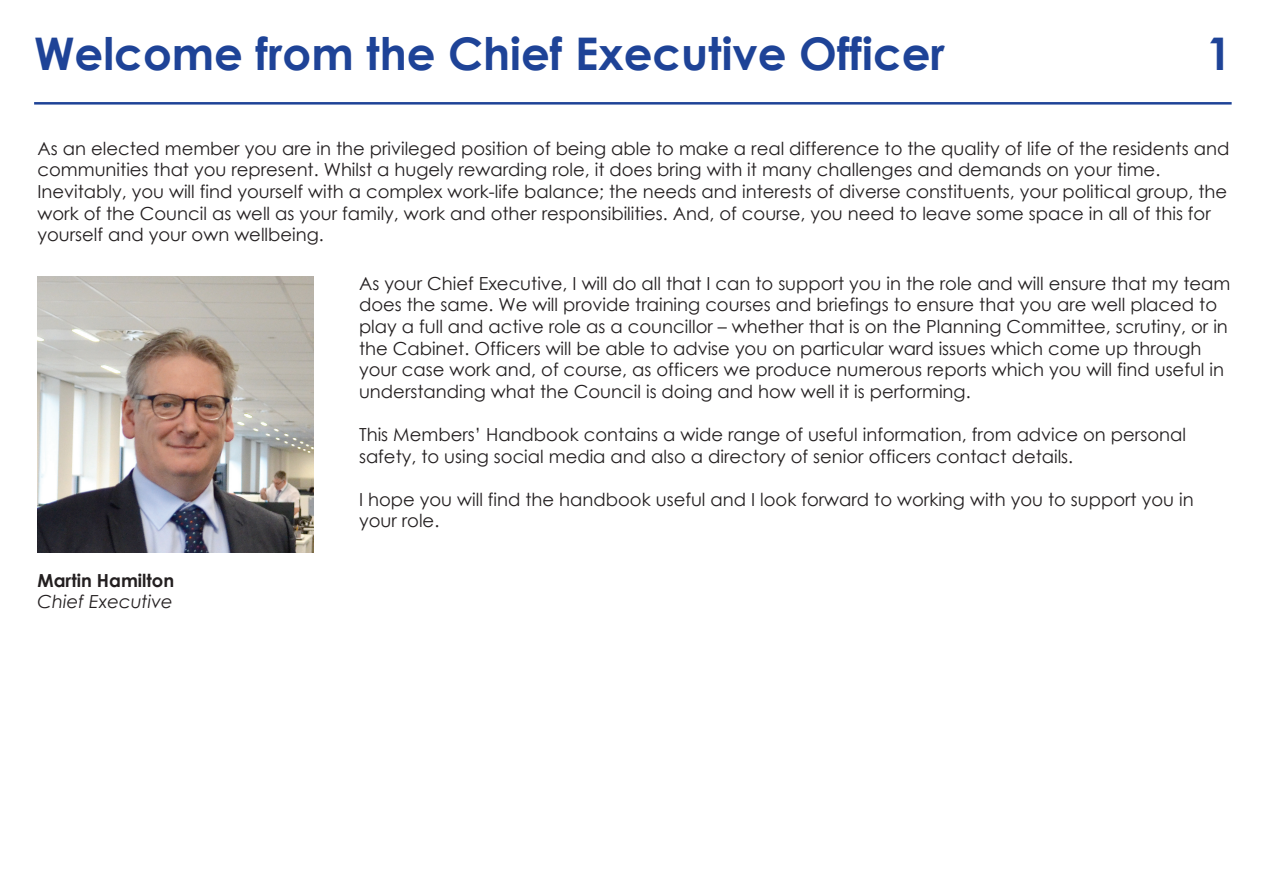
<style>
.page{position:relative;width:1263px;height:893px;background:#fff}
.page>*{position:absolute;margin:0;border:0;box-sizing:border-box;transform-origin:0 0}
.t1{font:700 45px "Century Gothic";color:#1e4397}
.t2{font:18px/21.6px "Century Gothic";color:#231f20}
.t3{font:700 18px "Century Gothic";color:#231f20}
.t4{font:italic 18px "Century Gothic";color:#231f20}
</style>
<div class="page">
<img style="left:38px;top:277px;width:276px;height:276px">
<hr style="left:34px;top:102px;width:1198px;height:3px;background:#1e4397">
<h1 class="t1" style="left:34px;top:19px;width:912px">Welcome from the Chief Executive Officer</h1>
<h1 class="t1" style="left:1206px;top:19px;width:27px">1</h1>
<p class="t2" style="left:38px;top:137px;width:1193px">As an elected member you are in the privileged position of being able to make a real difference to the quality of life of the residents and communities that you represent. Whilst a hugely rewarding role, it does bring with it many challenges and demands on your time.<br>Inevitably, you will find yourself with a complex work-life balance; the needs and interests of diverse constituents, your political group, the work of the Council as well as your family, work and other responsibilities. And, of course, you need to leave some space in all of this for yourself and your own wellbeing.</p>
<p class="t2" style="left:359px;top:272px;width:873px">As your Chief Executive, I will do all that I can to support you in the role and will ensure that my team does the same. We will provide training courses and briefings to ensure that you are well placed to play a full and active role as a councillor – whether that is on the Planning Committee, scrutiny, or in the Cabinet. Officers will be able to advise you on particular ward issues which come up through your case work and, of course, as officers we produce numerous reports which you will find useful in understanding what the Council is doing and how well it is performing.</p>
<p class="t2" style="left:359px;top:423px;width:828px">This Members’ Handbook contains a wide range of useful information, from advice on personal safety, to using social media and also a directory of senior officers contact details.</p>
<p class="t2" style="left:359px;top:488px;width:836px">I hope you will find the handbook useful and I look forward to working with you to support you in your role.</p>
<p class="t3" style="left:38px;top:567px;width:138px">Martin Hamilton</p>
<p class="t4" style="left:38px;top:589px;width:137px">Chief Executive</p>
</div>
